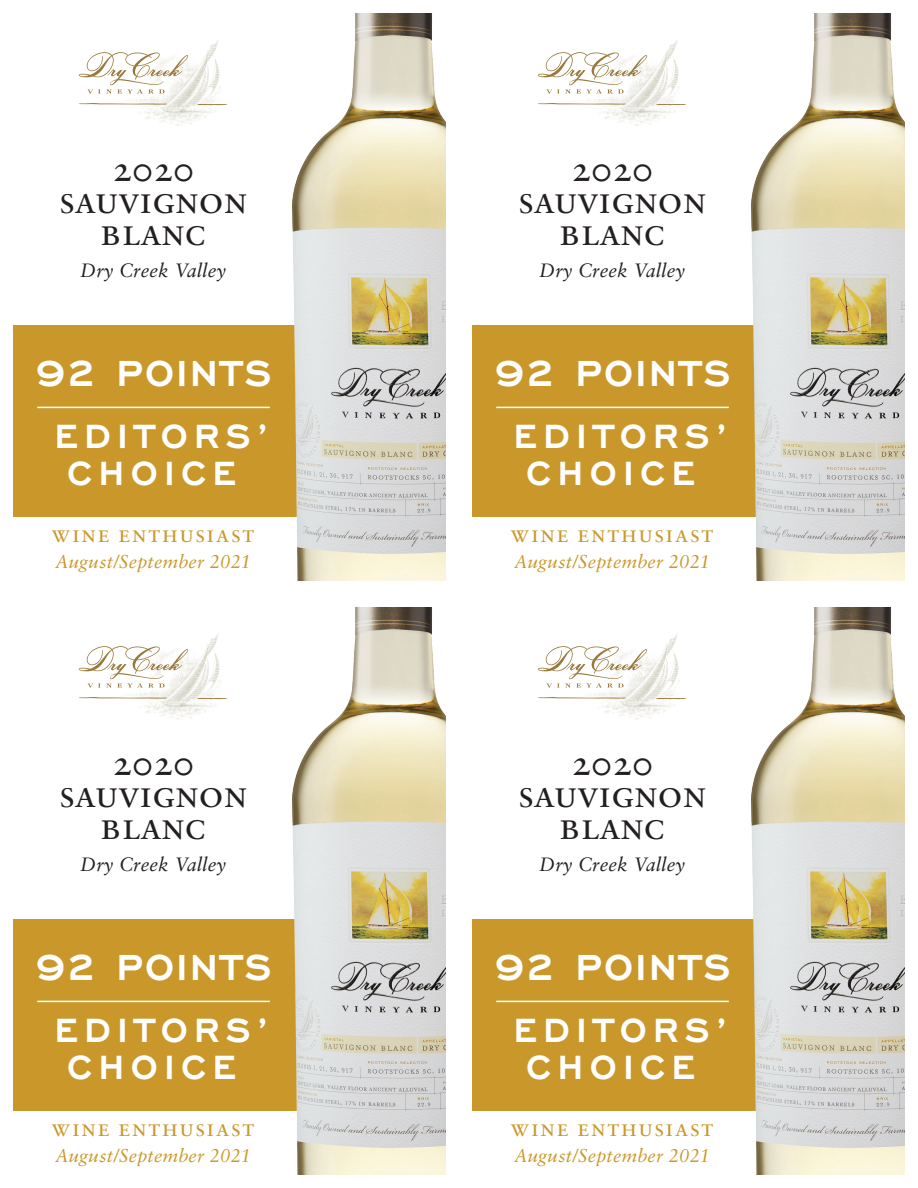
<style>
.page{position:relative;width:918px;height:1188px;background:#fff}
.page>*{position:absolute;margin:0;border:0;box-sizing:border-box;transform-origin:0 0}
.t1{font:700 47.25px "Engravers Gothic";letter-spacing:.055em;color:#fff}
.t2{font:700 43.8px/37px "Engravers Gothic";letter-spacing:.15em;color:#fff;text-align:center}
.t3{font:38.1px/32.2px "Sabon Roman SC";color:#231f20;text-align:center}
.t4{font:36.75px "Sabon Roman SC";color:#231f20}
.t5{font:23.7px "Sabon Roman SC";letter-spacing:.07em;color:#ca982a}
.t6{font:italic 19.35px "Sabon";letter-spacing:.005em;color:#231f20}
.t7{font:italic 18.6px "Sabon";letter-spacing:.015em;color:#ca982a}
</style>
<div class="page">
<img style="left:128px;top:40px;width:93px;height:86px">
<svg style="left:79px;top:52px;width:109px;height:42px"></svg>
<svg style="left:78px;top:103px;width:89px;height:2px"></svg>
<svg style="left:197px;top:104px;width:30px;height:1px"></svg>
<div style="left:14px;top:325px;width:404px;height:191px;background:#ca982a"></div>
<hr style="left:37px;top:407px;width:233px;height:1px;background:#fff">
<img style="left:293px;top:14px;width:153px;height:566px">
<img style="left:128px;top:634px;width:93px;height:86px">
<svg style="left:79px;top:646px;width:109px;height:42px"></svg>
<svg style="left:78px;top:697px;width:89px;height:2px"></svg>
<svg style="left:197px;top:698px;width:30px;height:1px"></svg>
<div style="left:14px;top:919px;width:404px;height:191px;background:#ca982a"></div>
<hr style="left:37px;top:1001px;width:233px;height:1px;background:#fff">
<img style="left:293px;top:608px;width:153px;height:566px">
<img style="left:587px;top:40px;width:93px;height:86px">
<svg style="left:538px;top:52px;width:109px;height:42px"></svg>
<svg style="left:537px;top:103px;width:89px;height:2px"></svg>
<svg style="left:656px;top:104px;width:30px;height:1px"></svg>
<div style="left:472px;top:325px;width:406px;height:191px;background:#ca982a"></div>
<hr style="left:496px;top:407px;width:233px;height:1px;background:#fff">
<img style="left:752px;top:14px;width:152px;height:566px">
<img style="left:587px;top:634px;width:93px;height:86px">
<svg style="left:538px;top:646px;width:109px;height:42px"></svg>
<svg style="left:537px;top:697px;width:89px;height:2px"></svg>
<svg style="left:656px;top:698px;width:30px;height:1px"></svg>
<div style="left:472px;top:919px;width:406px;height:191px;background:#ca982a"></div>
<hr style="left:496px;top:1001px;width:233px;height:1px;background:#fff">
<img style="left:752px;top:608px;width:152px;height:566px">
<p class="t4" style="left:112px;top:146px;width:83px">2020</p>
<p class="t3" style="left:59px;top:183px;width:190px">sauvignon blanc</p>
<p class="t6" style="left:80px;top:260px;width:147px">Dry Creek Valley</p>
<p class="t1" style="left:36px;top:348px;width:237px">92 POINTS</p>
<p class="t2" style="left:54px;top:416px;width:217px">EDITORS’<br>CHOICE</p>
<p class="t5" style="left:52px;top:520px;width:204px">wine enthusiast</p>
<p class="t7" style="left:55px;top:551px;width:198px">August/September 2021</p>
<h3 class="t4" style="left:112px;top:740px;width:83px">2020</h3>
<h3 class="t3" style="left:59px;top:777px;width:190px">sauvignon blanc</h3>
<p class="t6" style="left:80px;top:854px;width:147px">Dry Creek Valley</p>
<h1 class="t1" style="left:36px;top:942px;width:237px">92 POINTS</h1>
<h2 class="t2" style="left:54px;top:1010px;width:217px">EDITORS’<br>CHOICE</h2>
<p class="t5" style="left:52px;top:1114px;width:204px">wine enthusiast</p>
<p class="t7" style="left:55px;top:1145px;width:198px">August/September 2021</p>
<h3 class="t4" style="left:571px;top:146px;width:83px">2020</h3>
<h3 class="t3" style="left:518px;top:183px;width:190px">sauvignon blanc</h3>
<p class="t6" style="left:539px;top:260px;width:147px">Dry Creek Valley</p>
<h1 class="t1" style="left:495px;top:348px;width:237px">92 POINTS</h1>
<h2 class="t2" style="left:513px;top:416px;width:217px">EDITORS’<br>CHOICE</h2>
<p class="t5" style="left:511px;top:520px;width:204px">wine enthusiast</p>
<p class="t7" style="left:514px;top:551px;width:198px">August/September 2021</p>
<h3 class="t4" style="left:571px;top:740px;width:83px">2020</h3>
<h3 class="t3" style="left:518px;top:777px;width:190px">sauvignon blanc</h3>
<p class="t6" style="left:539px;top:854px;width:147px">Dry Creek Valley</p>
<h1 class="t1" style="left:495px;top:942px;width:237px">92 POINTS</h1>
<h2 class="t2" style="left:513px;top:1010px;width:217px">EDITORS’<br>CHOICE</h2>
<p class="t5" style="left:511px;top:1114px;width:204px">wine enthusiast</p>
<p class="t7" style="left:514px;top:1145px;width:198px">August/September 2021</p>
</div>
